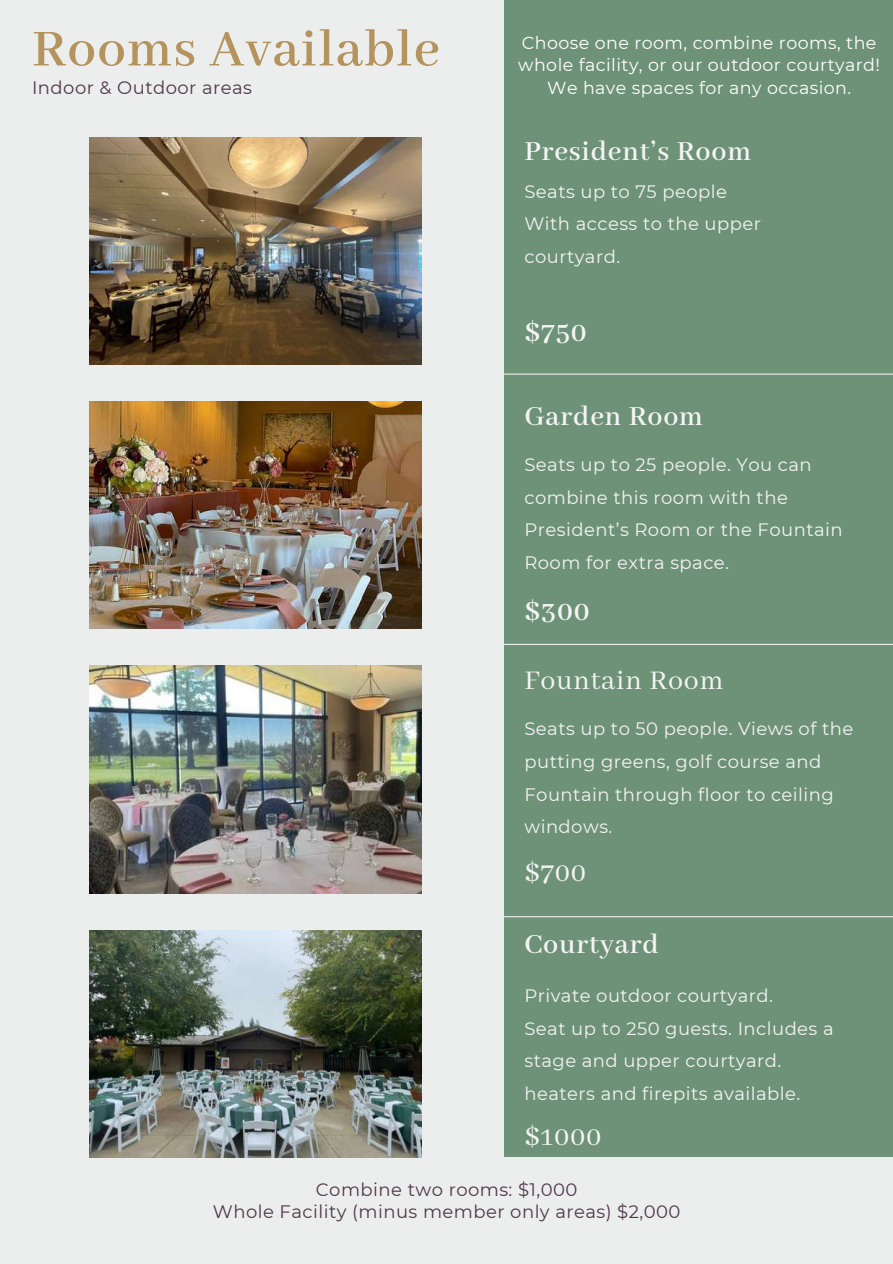
<style>
.page{position:relative;width:893px;height:1264px;background:#fff}
.page>*{position:absolute;margin:0;border:0;box-sizing:border-box;transform-origin:0 0}
.t1{font:600 57px "Abhaya Libre";letter-spacing:.02em;color:#b4935c}
.t2{font:600 30px "Abhaya Libre";letter-spacing:.025em;color:#f4f4f4}
.t3{font:30px "Abhaya Libre";letter-spacing:.025em;color:#f4f4f4}
.t4{font:18px/32.7px "Montserrat";letter-spacing:.025em;color:#f4f4f4}
.t5{font:18px/22.5px "Montserrat";letter-spacing:.025em;color:#4f374a;text-align:center}
.t6{font:17.4px/22.5px "Montserrat";letter-spacing:.025em;color:#fff;text-align:center}
</style>
<div class="page">
<div style="left:0;top:0;width:892px;height:1263px;background:#eceded"></div>
<div style="left:504px;top:0;width:388px;height:1156px;background:#6e9277"></div>
<hr style="left:504px;top:373px;width:388px;height:1px;background:#eceded">
<img style="left:89px;top:137px;width:332px;height:227px">
<img style="left:89px;top:401px;width:332px;height:227px">
<hr style="left:504px;top:644px;width:388px;height:1px;background:#eceded">
<img style="left:89px;top:665px;width:332px;height:228px">
<img style="left:89px;top:930px;width:332px;height:227px">
<hr style="left:504px;top:916px;width:388px;height:1px;background:#eceded">
<h1 class="t1" style="left:32px;top:18px;width:409px">Rooms Available</h1>
<p class="t5" style="left:32px;top:76px;width:221px">Indoor &amp; Outdoor areas</p>
<p class="t6" style="left:518px;top:31px;width:363px">Choose one room, combine rooms, the whole facility, or our outdoor courtyard!<br>We have spaces for any occasion.</p>
<h2 class="t2" style="left:524px;top:135px;width:228px">President’s Room</h2>
<p class="t4" style="left:524px;top:175px;width:238px">Seats up to 75 people<br>With access to the upper courtyard.</p>
<h2 class="t2" style="left:524px;top:315px;width:64px">$750</h2>
<h2 class="t2" style="left:524px;top:399px;width:180px">Garden Room</h2>
<p class="t4" style="left:524px;top:448px;width:320px">Seats up to 25 people. You can combine this room with the<br>President’s Room or the Fountain<br>Room for extra space.</p>
<h2 class="t2" style="left:524px;top:594px;width:67px">$300</h2>
<h2 class="t3" style="left:524px;top:663px;width:201px">Fountain Room</h2>
<p class="t4" style="left:524px;top:712px;width:330px">Seats up to 50 people. Views of the putting greens, golf course and<br>Fountain through floor to ceiling windows.</p>
<h2 class="t3" style="left:524px;top:855px;width:63px">$700</h2>
<h2 class="t2" style="left:524px;top:928px;width:136px">Courtyard</h2>
<p class="t4" style="left:524px;top:979px;width:311px">Private outdoor courtyard.<br>Seat up to 250 guests. Includes a stage and upper courtyard. heaters and firepits available.</p>
<h2 class="t3" style="left:524px;top:1119px;width:79px">$1000</h2>
<p class="t5" style="left:213px;top:1177px;width:469px">Combine two rooms: $1,000<br>Whole Facility (minus member only areas) $2,000</p>
</div>
